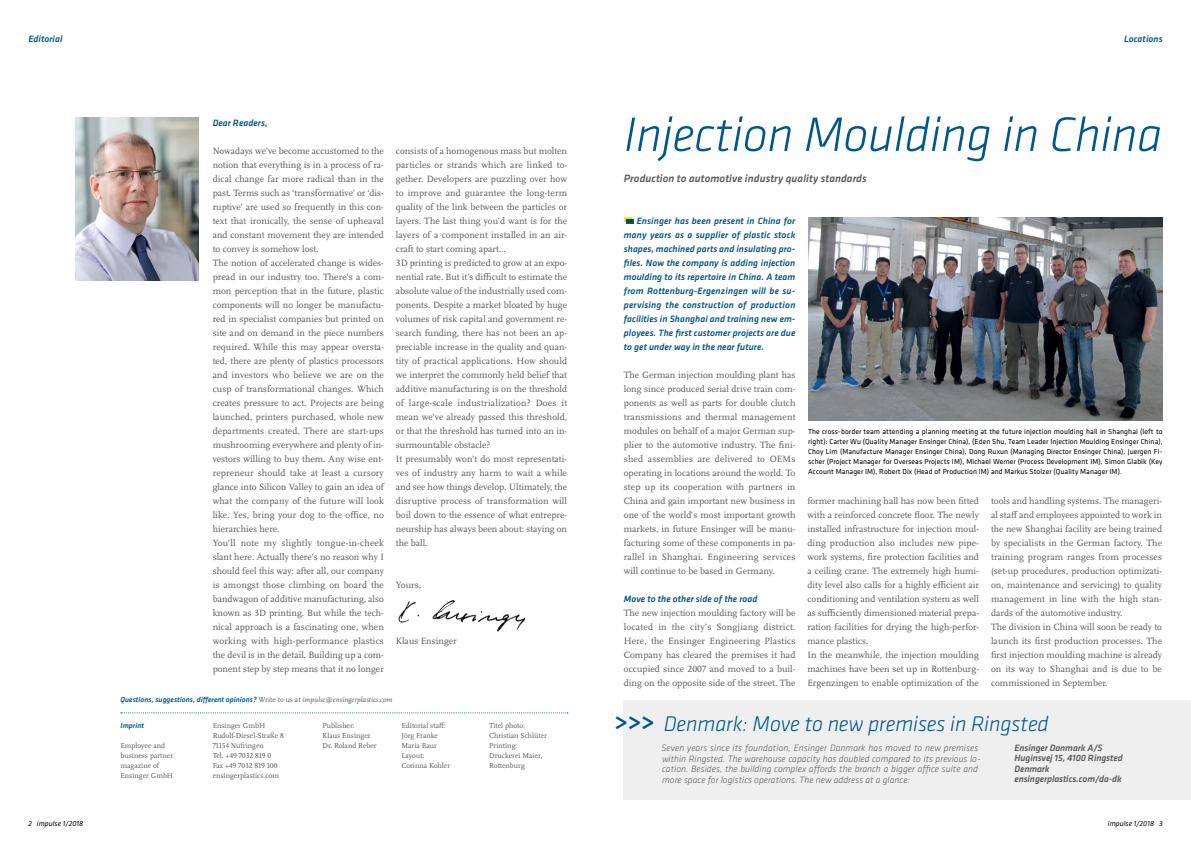
<style>
.page{position:relative;width:1191px;height:842px;background:#fff}
.page>*{position:absolute;margin:0;border:0;box-sizing:border-box;transform-origin:0 0}
.t1{font:italic 300 50px "Klavika";letter-spacing:-.005em;color:#00578b}
.t2{font:italic 700 25.6px "Klavika";color:#00578b}
.t3{font:italic 300 22px "Klavika";letter-spacing:-.005em;color:#00578b}
.t4{font:italic 500 11px "Klavika";letter-spacing:.005em;color:#58595b}
.t5{font:9.5px/14px "Scala Pro";color:#58595b}
.t6{font:italic 500 9.5px/14px "Klavika";letter-spacing:.005em;color:#00578b;text-align:justify}
.t7{font:italic 300 9.5px/10.5px "Klavika";letter-spacing:.005em;color:#58595b}
.t8{font:italic 500 9.5px/10.5px "Klavika";letter-spacing:-.01em;color:#58595b}
.t9{font:7.5px/10px "Klavika";letter-spacing:.01em;color:#000;text-align:justify}
.t10{font:7.5px/10px "Scala Pro";color:#58595b}
.t11{font:italic 500 7.5px "Klavika";letter-spacing:.005em;color:#00578b}
.t12{font:italic 7.5px "Klavika";letter-spacing:.005em;color:#000}
.s1{font-family:"Scala Pro";font-weight:400;font-style:normal;color:#58595b}
.s2{font-family:"Scala Pro";font-weight:400;color:#58595b}
</style>
<div class="page">
<img style="left:76px;top:118px;width:122px;height:162px">
<img style="left:808px;top:217px;width:354px;height:203px">
<div style="left:624px;top:700px;width:567px;height:100px;background:#efeff0"></div>
<svg style="left:624px;top:218px;width:10px;height:6px"></svg>
<svg style="left:121px;top:713px;width:447px;height:1px"></svg>
<img style="left:398px;top:600px;width:128px;height:32px">
<p class="t6" style="left:28px;top:32px;width:36px">Editorial</p>
<p class="t6" style="left:1124px;top:32px;width:40px">Locations</p>
<p class="t6" style="left:213px;top:116px;width:56px">Dear Readers,</p>
<p class="t5" style="left:213px;top:144px;width:173px">Nowadays we’ve become accustomed to the notion that everything is in a process of ra&shy;dical change far more radical than in the past. Terms such as ‘transformative’ or ‘dis&shy;ruptive’ are used so frequently in this con&shy;text that ironically, the sense of upheaval and constant movement they are intended to convey is somehow lost.<br>The notion of accelerated change is wides&shy;pread in our industry too. There’s a com&shy;mon perception that in the future, plastic components will no longer be manufactu&shy;red in specialist companies but printed on site and on demand in the piece numbers required. While this may appear oversta&shy;ted, there are plenty of plastics processors and investors who believe we are on the cusp of transformational changes. Which creates pressure to act. Projects are being launched, printers purchased, whole new departments created. There are start-ups mushrooming everywhere and plenty of in&shy;vestors willing to buy them. Any wise ent&shy;repreneur should take at least a cursory glance into Silicon Valley to gain an idea of what the company of the future will look like. Yes, bring your dog to the office, no hierarchies here.<br>You’ll note my slightly tongue-in-cheek slant here. Actually there’s no reason why I should feel this way: after all, our company is amongst those climbing on board the bandwagon of additive manufacturing, also known as 3D printing. But while the tech&shy;nical approach is a fascinating one, when working with high-performance plastics the devil is in the detail. Building up a com&shy;ponent step by step means that it no longer</p>
<p class="t5" style="left:396px;top:144px;width:173px">consists of a homogenous mass but molten particles or strands which are linked to&shy;gether. Developers are puzzling over how to improve and guarantee the long-term quality of the link between the particles or layers. The last thing you’d want is for the layers of a component installed in an air&shy;craft to start coming apart…<br>3D printing is predicted to grow at an expo&shy;nential rate. But it’s difficult to estimate the absolute value of the industrially used com&shy;ponents. Despite a market bloated by huge volumes of risk capital and government re&shy;search funding, there has not been an ap&shy;preciable increase in the quality and quan&shy;tity of practical applications. How should we interpret the commonly held belief that additive manufacturing is on the threshold of large-scale industrialization? Does it mean we’ve already passed this threshold, or that the threshold has turned into an in&shy;surmountable obstacle?<br>It presumably won’t do most representati&shy;ves of industry any harm to wait a while and see how things develop. Ultimately, the disruptive process of transformation will boil down to the essence of what entrepre&shy;neurship has always been about: staying on the ball.</p>
<p class="t5" style="left:396px;top:578px;width:27px">Yours,</p>
<p class="t5" style="left:396px;top:634px;width:62px">Klaus Ensinger</p>
<p class="t11" style="left:120px;top:695px;width:273px">Questions, suggestions, different opinions? <span class="s1">Write to us at</span> <span class="s2">impulse@ensingerplastics.com</span></p>
<h1 class="t1" style="left:624px;top:104px;width:540px">Injection Moulding in China</h1>
<p class="t4" style="left:624px;top:171px;width:244px">Production to automotive industry quality standards</p>
<p class="t6" style="left:624px;top:214px;width:173px;text-indent:13px">Ensinger has been present in China for many years as a supplier of plastic stock shapes, machined parts and insulating pro&shy;files. Now the company is adding injection moulding to its repertoire in China. A team from Rottenburg-Ergenzingen will be su&shy;pervising the construction of production facilities in Shanghai and training new em&shy;ployees. The first customer projects are due to get under way in the near future.</p>
<p class="t5" style="left:624px;top:368px;width:173px;text-align:justify">The German injection moulding plant has long since produced serial drive train com&shy;ponents as well as parts for double clutch transmissions and thermal management modules on behalf of a major German sup&shy;plier to the automotive industry. The fini&shy;shed assemblies are delivered to OEMs operating in locations around the world. To step up its cooperation with partners in China and gain important new business in one of the world’s most important growth markets, in future Ensinger will be manu&shy;facturing some of these components in pa&shy;rallel in Shanghai. Engineering services will continue to be based in Germany.</p>
<p class="t6" style="left:624px;top:592px;width:135px">Move to the other side of the road</p>
<p class="t5" style="left:624px;top:606px;width:173px;text-align:justify">The new injection moulding factory will be located in the city’s Songjiang district.<br>Here, the Ensinger Engineering Plastics Company has cleared the premises it had occupied since 2007 and moved to a buil&shy;ding on the opposite side of the street. The</p>
<p class="t9" style="left:808px;top:426px;width:356px">The cross-border team attending a planning meeting at the future injection moulding hall in Shanghai (left to right): Carter Wu (Quality Manager Ensinger China), (Eden Shu, Team Leader Injection Moulding Ensinger China), Choy Lim (Manufacture Manager Ensinger China), Dong Ruxun (Managing Director Ensinger China), Juergen Fi&shy;scher (Project Manager for Overseas Projects IM), Michael Werner (Process Development IM), Simon Glabik (Key Account Manager IM), Robert Dix (Head of Production IM) and Markus Stolzer (Quality Manager IM).</p>
<p class="t5" style="left:807px;top:494px;width:173px">former machining hall has now been fitted with a reinforced concrete floor. The newly installed infrastructure for injection moul&shy;ding production also includes new pipe&shy;work systems, fire protection facilities and a ceiling crane. The extremely high humi&shy;dity level also calls for a highly efficient air conditioning and ventilation system as well as sufficiently dimensioned material prepa&shy;ration facilities for drying the high-perfor&shy;mance plastics.<br>In the meanwhile, the injection moulding machines have been set up in Rottenburg-Ergenzingen to enable optimization of the</p>
<p class="t5" style="left:991px;top:494px;width:173px">tools and handling systems. The manageri&shy;al staff and employees appointed to work in the new Shanghai facility are being trained by specialists in the German factory. The training program ranges from processes (set-up procedures, production optimizati&shy;on, maintenance and servicing) to quality management in line with the high stan&shy;dards of the automotive industry.<br>The division in China will soon be ready to launch its first production processes. The first injection moulding machine is already on its way to Shanghai and is due to be commissioned in September.</p>
<p class="t11" style="left:120px;top:720px;width:25px">Imprint</p>
<h2 class="t2" style="left:614px;top:702px;width:42px">&gt;&gt;&gt;</h2>
<p class="t10" style="left:120px;top:740px;width:54px">Employee and business partner magazine of<br>Ensinger GmbH</p>
<p class="t10" style="left:213px;top:720px;width:73px">Ensinger GmbH<br>Rudolf-Diesel-Straße 8<br>71154 Nufringen<br>Tel. +49 7032 819 0<br>Fax +49 7032 819 100 ensingerplastics.com</p>
<p class="t10" style="left:489px;top:720px;width:59px">Titel photo:<br>Christian Schlüter<br>Printing:<br>Druckerei Maier,<br>Rottenburg</p>
<p class="t10" style="left:322px;top:721px;width:56px">Publisher:<br>Klaus Ensinger<br>Dr. Roland Reber</p>
<p class="t10" style="left:401px;top:721px;width:50px">Editorial staff:<br>Jörg Franke<br>Maria Baur<br>Layout:<br>Corinna Kohler</p>
<h3 class="t3" style="left:664px;top:710px;width:386px">Denmark: Move to new premises in Ringsted</h3>
<p class="t8" style="left:1014px;top:742px;width:110px">Ensinger Danmark A/S<br>Huginsvej 15, 4100 Ringsted<br>Denmark ensingerplastics.com/da-dk</p>
<p class="t7" style="left:661px;top:743px;width:320px">Seven years since its foundation, Ensinger Danmark has moved to new premises within Ringsted. The warehouse capacity has doubled compared to its previous lo&shy;cation. Besides, the building complex affords the branch a bigger office suite and more space for logistics operations. The new address at a glance:</p>
<p class="t12" style="left:28px;top:818px;width:56px">2 impulse 1/2018</p>
<p class="t12" style="left:1107px;top:818px;width:56px">impulse 1/2018 3</p>
</div>
